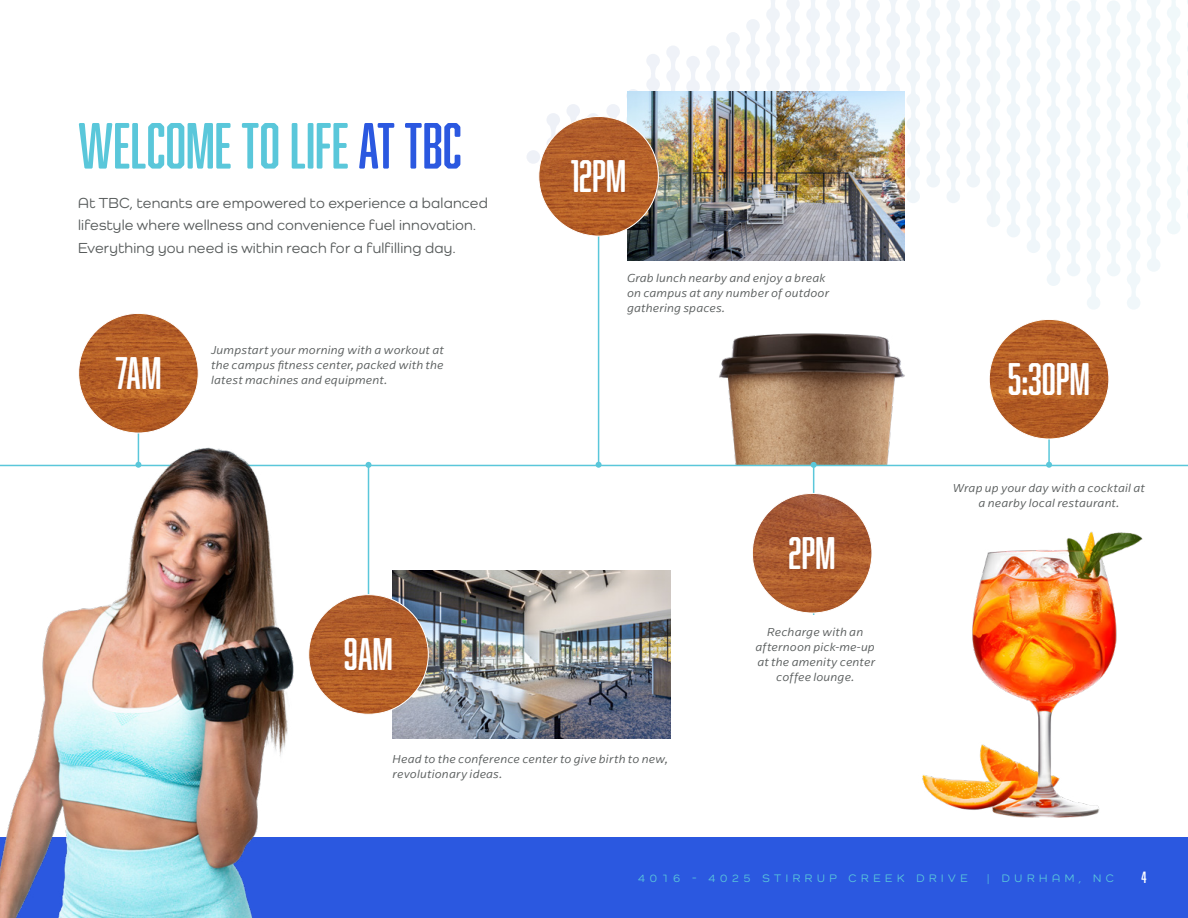
<style>
.page{position:relative;width:1188px;height:918px;background:#fff}
.page>*{position:absolute;margin:0;border:0;box-sizing:border-box;transform-origin:0 0}
.t1{font:60px "Abolition Soft";letter-spacing:-.005em;color:#5ac7da}
.t2{font:42px "Abolition Soft";color:#fff}
.t3{font:500 15px/22.5px "Como";letter-spacing:.01em;color:#585c5c}
.t4{font:15px "Abolition Soft";color:#fff}
.t5{font:italic 300 12px/15px "Arpona Sans";letter-spacing:.015em;color:#585c5c}
.t6{font:500 11.25px "Como";letter-spacing:.41em;color:#5ac7da}
.s1{color:#2b58e0}
</style>
<div class="page">
<svg style="left:527px;top:56px;width:173px;height:108px"></svg>
<img style="left:697px;top:333px;width:250px;height:132px">
<img style="left:393px;top:570px;width:278px;height:169px">
<img style="left:627px;top:92px;width:278px;height:169px">
<hr style="left:368px;top:465px;width:1px;height:166px;background:#5ac7da">
<svg style="left:366px;top:462px;width:6px;height:6px"></svg>
<hr style="left:813px;top:465px;width:1px;height:150px;background:#5ac7da">
<svg style="left:811px;top:462px;width:6px;height:6px"></svg>
<img style="left:752px;top:493px;width:120px;height:120px;border-radius:60px">
<img style="left:309px;top:595px;width:119px;height:119px;border-radius:60px">
<div style="left:301px;top:837px;width:887px;height:81px;background:#2b58e0"></div>
<hr style="left:0;top:465px;width:1188px;height:1px;background:#5ac7da">
<hr style="left:598px;top:225px;width:1px;height:240px;background:#5ac7da">
<svg style="left:596px;top:462px;width:6px;height:6px"></svg>
<hr style="left:1048px;top:411px;width:2px;height:54px;background:#5ac7da">
<svg style="left:1046px;top:462px;width:6px;height:6px"></svg>
<img style="left:79px;top:313px;width:119px;height:120px;border-radius:60px">
<img style="left:539px;top:116px;width:119px;height:120px;border-radius:60px">
<img style="left:989px;top:319px;width:120px;height:120px;border-radius:60px">
<img style="left:0;top:424px;width:301px;height:494px">
<img style="left:864px;top:524px;width:324px;height:323px">
<h1 class="t1" style="left:78px;top:111px;width:385px">WELCOME TO LIFE <span class="s1">AT TBC</span></h1>
<p class="t3" style="left:78px;top:191px;width:411px">At TBC, tenants are empowered to experience a balanced lifestyle where wellness and convenience fuel innovation.<br>Everything you need is within reach for a fulfilling day.</p>
<h2 class="t2" style="left:115px;top:349px;width:48px">7AM</h2>
<p class="t5" style="left:211px;top:343px;width:234px;text-align:justify">Jumpstart your morning with a workout at the campus fitness center, packed with the latest machines and equipment.</p>
<h2 class="t2" style="left:344px;top:630px;width:51px">9AM</h2>
<h2 class="t2" style="left:571px;top:152px;width:57px">12PM</h2>
<p class="t5" style="left:627px;top:270px;width:204px">Grab lunch nearby and enjoy a break on campus at any number of outdoor gathering spaces.</p>
<h2 class="t2" style="left:789px;top:529px;width:49px">2PM</h2>
<p class="t5" style="left:755px;top:624px;width:121px;text-align:center">Recharge with an afternoon pick-me-up at the amenity center coffee lounge.</p>
<p class="t5" style="left:393px;top:752px;width:277px">Head to the conference center to give birth to new, revolutionary ideas.</p>
<h2 class="t2" style="left:1008px;top:355px;width:84px">5:30PM</h2>
<p class="t5" style="left:953px;top:481px;width:194px;text-align:center">Wrap up your day with a cocktail at a nearby local restaurant.</p>
<p class="t6" style="left:638px;top:871px;width:331px">4016 - 4025 STIRRUP CREEK DRIVE</p>
<p class="t6" style="left:987px;top:871px;width:129px">| DURHAM, NC</p>
<p class="t4" style="left:1142px;top:869px;width:7px">4</p>
</div>
